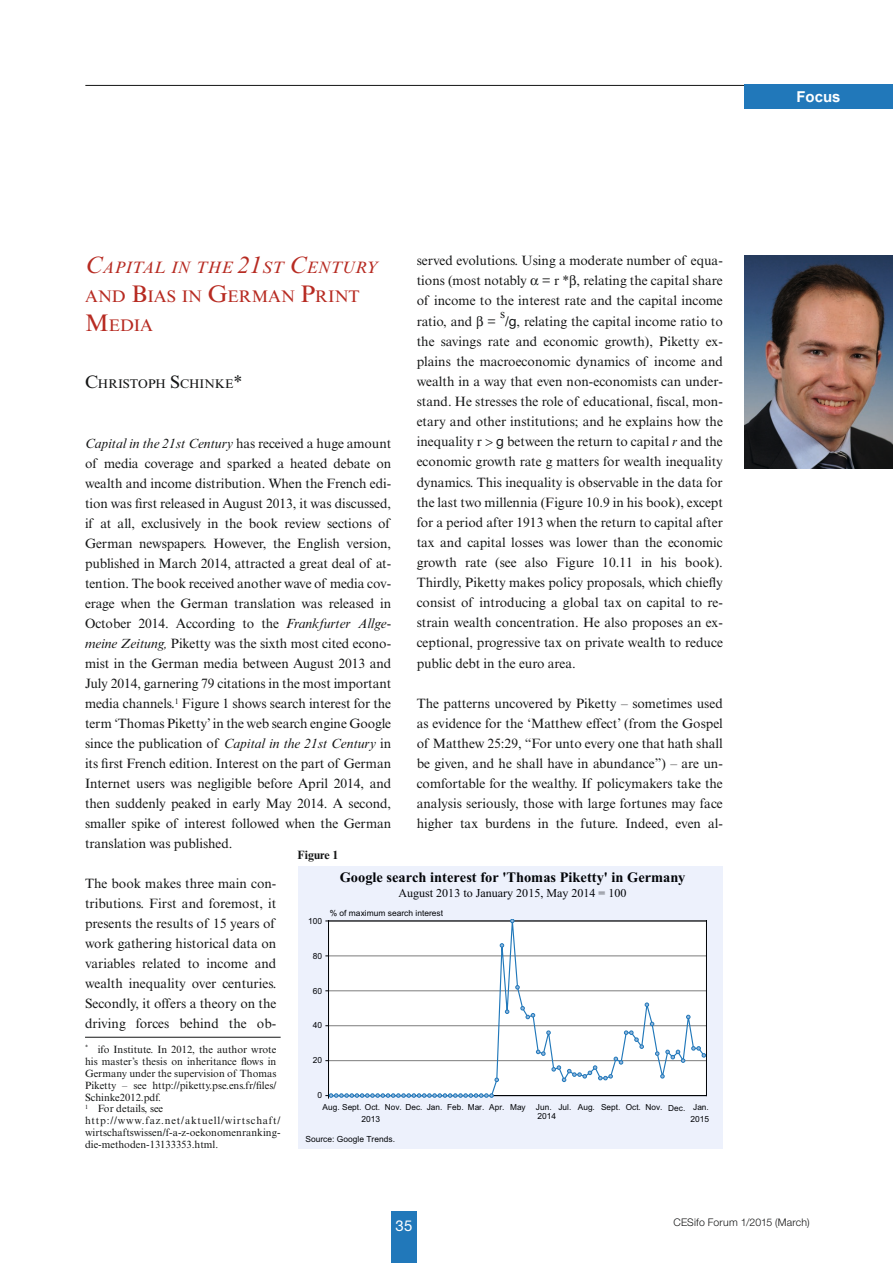
<style>
.page{position:relative;width:893px;height:1263px;background:#fff}
.page>*{position:absolute;margin:0;border:0;box-sizing:border-box;transform-origin:0 0}
.HL_1_rot_16{font:16.8px/29.2px "Times New Roman MT Std";color:#b72b22}
.t1{font:700 15px "Arial";color:#fff}
.t2{font:15px "Helvetica Neue LT Std";color:#fff}
.t3{font:700 14.4px "Times New Roman";color:#020408}
.Fliesstext{font:13.5px/20px "Times New Roman MT Std";color:#151616;text-align:justify}
.t4{font:13.05px "Times New Roman MT Std";color:#151616}
.HL_2_Autoren{font:12.6px "Times New Roman MT Std";color:#151616}
.t5{font:12px "Times New Roman";color:#020408}
.Head-8pt{font:700 12px "Times New Roman MT Std";color:#151616}
.Fussnote{font:10.5px/12px "Times New Roman MT Std";color:#151616;text-align:justify}
.t6{font:300 10.5px "Helvetica Neue LT Std";letter-spacing:.02em;color:#151616}
.t7{font:8.4px "Arial";color:#020408}
.t8{font:8.25px "Arial";color:#020408}
.s1{font-style:italic;font-size:24px}
.s2{font-style:italic}
.s3{font-size:24px}
.s4{font-family:"Helvetica Neue LT Std"}
.s5{font-family:"Helvetica Neue LT Std";font-weight:300}
.s6{font-size:18px}
</style>
<div class="page">
<hr style="left:85px;top:85px;width:661px;height:1px;background:#151616">
<div style="left:391px;top:1212px;width:26px;height:51px;background:#2178ba"></div>
<div style="left:744px;top:85px;width:149px;height:24px;background:#2178ba"></div>
<hr style="left:85px;top:1037px;width:196px;height:1px;background:#151616">
<div style="left:298px;top:866px;width:425px;height:282px;background:#edf1fc"></div>
<hr style="left:328px;top:1060px;width:378px;height:1px;background:#7c7c7c">
<hr style="left:328px;top:1025px;width:378px;height:1px;background:#7c7c7c">
<hr style="left:328px;top:990px;width:378px;height:1px;background:#7c7c7c">
<hr style="left:328px;top:955px;width:378px;height:1px;background:#7c7c7c">
<hr style="left:328px;top:921px;width:378px;height:1px;background:#020408">
<hr style="left:706px;top:921px;width:1px;height:174px;background:#020408">
<hr style="left:328px;top:921px;width:1px;height:174px;background:#020408">
<hr style="left:328px;top:1095px;width:378px;height:1px;background:#020408">
<svg style="left:330px;top:920px;width:375px;height:177px;background:#f6f7f8"></svg>
<svg style="left:326px;top:1093px;width:168px;height:5px"></svg>
<svg style="left:495px;top:1078px;width:4px;height:4px"></svg>
<svg style="left:500px;top:943px;width:4px;height:4px"></svg>
<svg style="left:505px;top:1010px;width:4px;height:4px"></svg>
<svg style="left:510px;top:919px;width:4px;height:4px"></svg>
<svg style="left:515px;top:985px;width:5px;height:4px"></svg>
<svg style="left:521px;top:1006px;width:14px;height:13px"></svg>
<svg style="left:536px;top:1050px;width:9px;height:6px"></svg>
<svg style="left:546px;top:1031px;width:5px;height:4px"></svg>
<svg style="left:552px;top:1057px;width:71px;height:25px;background:#d9e6f0"></svg>
<svg style="left:624px;top:1031px;width:20px;height:18px"></svg>
<svg style="left:645px;top:1003px;width:4px;height:4px"></svg>
<svg style="left:650px;top:1022px;width:4px;height:4px"></svg>
<svg style="left:655px;top:1051px;width:4px;height:5px"></svg>
<svg style="left:660px;top:1074px;width:4px;height:4px"></svg>
<svg style="left:666px;top:1050px;width:19px;height:13px"></svg>
<svg style="left:686px;top:1015px;width:4px;height:4px"></svg>
<svg style="left:691px;top:1046px;width:15px;height:11px"></svg>
<img style="left:744px;top:256px;width:149px;height:212px">
<p class="Fliesstext" style="left:417px;top:251px;width:308px">served evolutions. Using a moderate number of equa&shy;tions (most notably = r * , relating the capital share of income to the interest rate and the capital income ratio, and =</p>
<p class="HL_1_rot_16" style="left:85px;top:252px;width:294px"><span class="s1">C</span><span class="s2">APITAL IN THE</span> <span class="s1">21</span><span class="s2">ST</span> <span class="s1">C</span><span class="s2">ENTURY<br></span>AND <span class="s3">B</span>IAS IN <span class="s3">G</span>ERMAN <span class="s3">P</span>RINT<br><span class="s3">M</span>EDIA</p>
<p class="t4" style="left:500px;top:306px;width:7px">s</p>
<p class="Fliesstext" style="left:417px;top:311px;width:308px;text-indent:88px">/<span class="s4">g</span>, relating the capital income ratio to the savings rate and economic growth), Piketty ex&shy;plains the macroeconomic dynamics of income and wealth in a way that even non-economists can under&shy;stand. He stresses the role of educational, fiscal, mon&shy;etary and other institutions; and he explains how the inequality r <span class="s5">&gt;</span> <span class="s4">g</span> between the return to capital <span class="s2">r</span> and the economic growth rate g matters for wealth inequality dynamics. This inequality is observable in the data for the last two millennia (Figure 10.9 in his book), except for a period after 1913 when the return to capital after tax and capital losses was lower than the economic growth rate (see also Figure 10.11 in his book).<br>Thirdly, Piketty makes policy proposals, which chiefly consist of introducing a global tax on capital to re&shy;strain wealth concentration. He also proposes an ex&shy;ceptional, progressive tax on private wealth to reduce public debt in the euro area.</p>
<p class="Fliesstext" style="left:417px;top:693px;width:308px">The patterns uncovered by Piketty – sometimes used as evidence for the ‘Matthew effect’ (from the Gospel of Matthew 25:29, “For unto every one that hath shall be given, and he shall have in abundance”) – are un&shy;comfortable for the wealthy. If policymakers take the analysis seriously, those with large fortunes may face higher tax burdens in the future. Indeed, even al-</p>
<p class="HL_2_Autoren" style="left:85px;top:377px;width:159px"><span class="s6">C</span>HRISTOPH <span class="s6">S</span>CHINKE<span class="s6">*</span></p>
<p class="Fliesstext" style="left:85px;top:434px;width:308px"><span class="s2">Capital in the 21st Century</span> has received a huge amount of media coverage and sparked a heated debate on wealth and income distribution. When the French edi&shy;tion was first released in August 2013, it was discussed, if at all, exclusively in the book review sections of German newspapers. However, the English version, published in March 2014, attracted a great deal of at&shy;tention. The book received another wave of media cov&shy;erage when the German translation was released in October 2014. According to the <span class="s2">Frankfurter Allge&shy;meine Zeitung,</span> Piketty was the sixth most cited econo&shy;mist in the German media between August 2013 and July 2014, garnering 79 citations in the most important media channels.<sup>1</sup> Figure 1 shows search interest for the term ‘Thomas Piketty’ in the web search engine Google since the publication of <span class="s2">Capital in the 21st Century</span> in its first French edition. Interest on the part of German Internet users was negligible before April 2014, and then suddenly peaked in early May 2014. A second, smaller spike of interest followed when the German translation was published.</p>
<p class="Fliesstext" style="left:85px;top:874px;width:193px">The book makes three main con&shy;tributions. First and foremost, it presents the results of 15 years of work gathering historical data on variables related to income and wealth inequality over centuries.<br>Secondly, it offers a theory on the driving forces behind the ob-</p>
<p class="Head-8pt" style="left:298px;top:848px;width:42px">Figure 1</p>
<p class="t3" style="left:340px;top:867px;width:347px">Google search interest for 'Thomas Piketty' in Germany</p>
<p class="t5" style="left:398px;top:885px;width:230px">August 2013 to January 2015, May 2014 = 100</p>
<p class="t7" style="left:330px;top:907px;width:115px">% of maximum search interest</p>
<p class="t7" style="left:308px;top:915px;width:16px">100</p>
<p class="t7" style="left:313px;top:950px;width:11px">80</p>
<p class="t7" style="left:313px;top:985px;width:11px">60</p>
<p class="t7" style="left:313px;top:1020px;width:11px">40</p>
<p class="Fussnote" style="left:85px;top:1043px;width:193px"><sup>*</sup> ifo Institute. In 2012, the author wrote his master’s thesis on inheritance flows in Germany under the supervision of Thomas Piketty – see http://piketty.pse.ens.fr/files/ Schinke2012.pdf.</p>
<p class="Fussnote" style="left:85px;top:1102px;width:80px"><sup>1</sup> For details, see</p>
<p class="Fussnote" style="left:85px;top:1114px;width:197px">http://www.faz.net/aktuell/wirtschaft/ wirtschaftswissen/f-a-z-oekonomenranking&shy;die-methoden-13133353.html.</p>
<p class="t7" style="left:313px;top:1055px;width:11px">20</p>
<p class="t7" style="left:317px;top:1090px;width:6px">0</p>
<p class="t8" style="left:323px;top:1102px;width:388px">Aug. Sept. Oct. Nov. Dec. Jan. Feb. Mar. Apr. May Jun. Jul. Aug. Sept. Oct. Nov. Dec. Jan.</p>
<p class="t7" style="left:361px;top:1113px;width:20px">2013</p>
<p class="t7" style="left:537px;top:1110px;width:20px">2014</p>
<p class="t7" style="left:690px;top:1113px;width:20px">2015</p>
<p class="t7" style="left:305px;top:1133px;width:91px">Source: Google Trends.</p>
<p class="t1" style="left:796px;top:88px;width:46px">Focus</p>
<p class="t2" style="left:396px;top:1217px;width:18px">35</p>
<p class="t6" style="left:673px;top:1216px;width:138px">CESifo Forum 1/2015 (March)</p>
</div>
